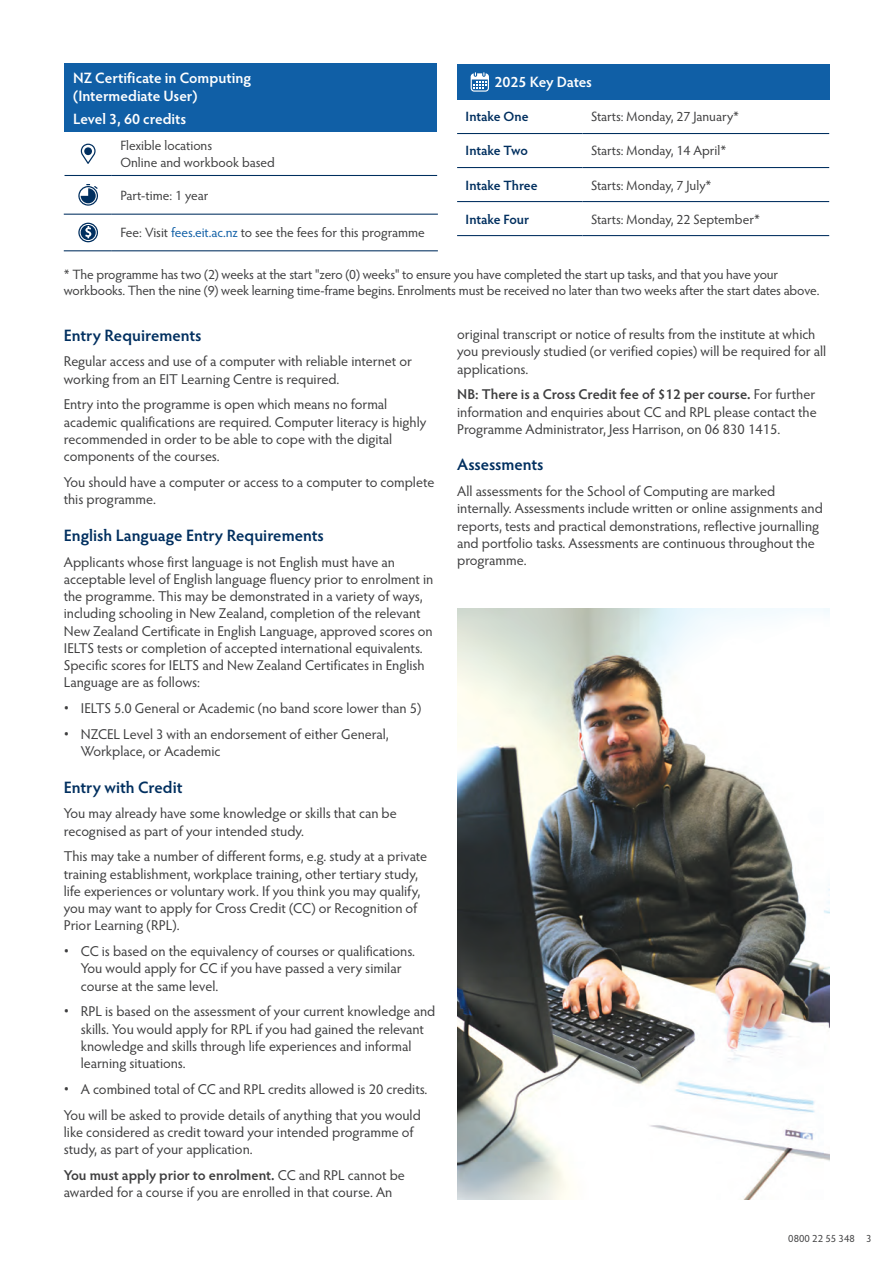
<style>
.page{position:relative;width:893px;height:1263px;background:#fff}
.page>*{position:absolute;margin:0;border:0;box-sizing:border-box;transform-origin:0 0}
.t1{font:600 16.5px "Hypatia Sans Pro";letter-spacing:-.005em;color:#002f5f}
.t2{font:600 15px/18px "Hypatia Sans Pro";letter-spacing:-.005em;color:#fff}
.t3{font:14.25px/17.2px "Hypatia Sans Pro";letter-spacing:-.005em;color:#3e3e3f}
.t4{font:13.5px/16.5px "Hypatia Sans Pro";letter-spacing:-.01em;color:#3e3e3f}
.t5{font:600 13.5px "Hypatia Sans Pro";letter-spacing:-.01em;color:#002f5f}
.t6{font:10.5px "Hypatia Sans Pro";color:#3e3e3f}
.s1{color:#105fa6}
.s2{font-family:"Open Sans"}
.s3{font-weight:600}
</style>
<div class="page">
<div style="left:65px;top:64px;width:372px;height:68px;background:#105fa6"></div>
<hr style="left:65px;top:175px;width:47px;height:1px;background:#002f5f">
<hr style="left:112px;top:175px;width:325px;height:1px;background:#002f5f">
<hr style="left:64px;top:214px;width:48px;height:1px;background:#002f5f">
<hr style="left:64px;top:250px;width:48px;height:1px;background:#002f5f">
<hr style="left:112px;top:214px;width:326px;height:1px;background:#002f5f">
<hr style="left:112px;top:250px;width:326px;height:1px;background:#002f5f">
<svg style="left:81px;top:144px;width:15px;height:20px"></svg>
<svg style="left:78px;top:184px;width:20px;height:22px"></svg>
<svg style="left:78px;top:223px;width:20px;height:19px"></svg>
<div style="left:457px;top:64px;width:372px;height:35px;background:#105fa6"></div>
<hr style="left:457px;top:133px;width:126px;height:1px;background:#002f5f">
<hr style="left:583px;top:133px;width:246px;height:1px;background:#002f5f">
<hr style="left:457px;top:167px;width:126px;height:1px;background:#002f5f">
<hr style="left:583px;top:167px;width:246px;height:1px;background:#002f5f">
<hr style="left:457px;top:201px;width:126px;height:1px;background:#002f5f">
<hr style="left:457px;top:235px;width:126px;height:1px;background:#002f5f">
<hr style="left:583px;top:201px;width:246px;height:1px;background:#002f5f">
<hr style="left:583px;top:235px;width:246px;height:1px;background:#002f5f">
<svg style="left:471px;top:72px;width:18px;height:20px"></svg>
<img style="left:457px;top:608px;width:372px;height:591px">
<p class="t2" style="left:73px;top:69px;width:180px">NZ Certificate in Computing (Intermediate User)</p>
<p class="t2" style="left:73px;top:109px;width:115px">Level 3, 60 credits</p>
<p class="t4" style="left:120px;top:137px;width:156px">Flexible locations<br>Online and workbook based</p>
<p class="t4" style="left:120px;top:186px;width:90px">Part-time: 1 year</p>
<p class="t4" style="left:120px;top:224px;width:306px">Fee: Visit <span class="s1">fees.eit.ac.nz</span> to see the fees for this programme</p>
<p class="t2" style="left:494px;top:72px;width:99px">2025 Key Dates</p>
<p class="t5" style="left:466px;top:107px;width:64px">Intake One</p>
<p class="t4" style="left:591px;top:108px;width:150px">Starts: Monday, 27 January*</p>
<p class="t5" style="left:466px;top:141px;width:64px">Intake Two</p>
<p class="t4" style="left:591px;top:142px;width:137px">Starts: Monday, 14 April*</p>
<p class="t5" style="left:466px;top:176px;width:74px">Intake Three</p>
<p class="t4" style="left:591px;top:176px;width:122px">Starts: Monday, 7 July*</p>
<p class="t5" style="left:466px;top:210px;width:65px">Intake Four</p>
<p class="t4" style="left:591px;top:210px;width:170px">Starts: Monday, 22 September*</p>
<p class="t4" style="left:64px;top:266px;width:757px">* The programme has two (2) weeks at the start "zero (0) weeks" to ensure you have completed the start up tasks, and that you have your workbooks. Then the nine (9) week learning time-frame begins. Enrolments must be received no later than two weeks after the start dates above.</p>
<p class="t1" style="left:64px;top:324px;width:139px">Entry Requirements</p>
<p class="t3" style="left:64px;top:352px;width:350px">Regular access and use of a computer with reliable internet or working from an EIT Learning Centre is required.</p>
<p class="t3" style="left:64px;top:395px;width:364px">Entry into the programme is open which means no formal academic qualifications are required. Computer literacy is highly recommended in order to be able to cope with the digital components of the courses.</p>
<p class="t3" style="left:64px;top:473px;width:372px">You should have a computer or access to a computer to complete this programme.</p>
<p class="t1" style="left:64px;top:524px;width:262px">English Language Entry Requirements</p>
<p class="t3" style="left:64px;top:552px;width:371px">Applicants whose first language is not English must have an acceptable level of English language fluency prior to enrolment in the programme. This may be demonstrated in a variety of ways, including schooling in New Zealand, completion of the relevant New Zealand Certificate in English Language, approved scores on IELTS tests or completion of accepted international equivalents.<br>Specific scores for IELTS and New Zealand Certificates in English Language are as follows:</p>
<p class="t3" style="left:64px;top:699px;width:359px"><span class="s2">•</span> IELTS 5.0 General or Academic (no band score lower than 5)</p>
<p class="t3" style="left:81px;top:725px;width:309px;text-indent:-17px"><span class="s2">•</span> NZCEL Level 3 with an endorsement of either General,<br>Workplace, or Academic</p>
<p class="t1" style="left:64px;top:775px;width:120px">Entry with Credit</p>
<p class="t3" style="left:64px;top:804px;width:335px">You may already have some knowledge or skills that can be recognised as part of your intended study.</p>
<p class="t3" style="left:64px;top:847px;width:365px">This may take a number of different forms, e.g. study at a private training establishment, workplace training, other tertiary study, life experiences or voluntary work. If you think you may qualify, you may want to apply for Cross Credit (CC) or Recognition of Prior Learning (RPL).</p>
<p class="t3" style="left:81px;top:942px;width:336px;text-indent:-17px"><span class="s2">•</span> CC is based on the equivalency of courses or qualifications.<br>You would apply for CC if you have passed a very similar course at the same level.</p>
<p class="t3" style="left:81px;top:1002px;width:356px;text-indent:-17px"><span class="s2">•</span> RPL is based on the assessment of your current knowledge and skills. You would apply for RPL if you had gained the relevant knowledge and skills through life experiences and informal learning situations.</p>
<p class="t3" style="left:64px;top:1076px;width:365px;line-height:25.8px"><span class="s2">•</span> A combined total of CC and RPL credits allowed is 20 credits.<br>You will be asked to provide details of anything that you would</p>
<p class="t3" style="left:64px;top:1123px;width:351px">like considered as credit toward your intended programme of study, as part of your application.</p>
<p class="t3" style="left:64px;top:1166px;width:343px"><span class="s3">You must apply prior to enrolment.</span> CC and RPL cannot be awarded for a course if you are enrolled in that course. An</p>
<p class="t3" style="left:457px;top:325px;width:371px">original transcript or notice of results from the institute at which you previously studied (or verified copies) will be required for all applications.</p>
<p class="t3" style="left:457px;top:385px;width:361px;text-align:justify"><span class="s3">NB: There is a Cross Credit fee of $12 per course.</span> For further information and enquiries about CC and RPL please contact the Programme Administrator, Jess Harrison, on 06 830 1415.</p>
<p class="t1" style="left:457px;top:453px;width:88px">Assessments</p>
<p class="t3" style="left:457px;top:482px;width:367px">All assessments for the School of Computing are marked internally. Assessments include written or online assignments and reports, tests and practical demonstrations, reflective journalling and portfolio tasks. Assessments are continuous throughout the programme.</p>
<p class="t6" style="left:788px;top:1231px;width:85px">0800 22 55 348 3</p>
</div>
